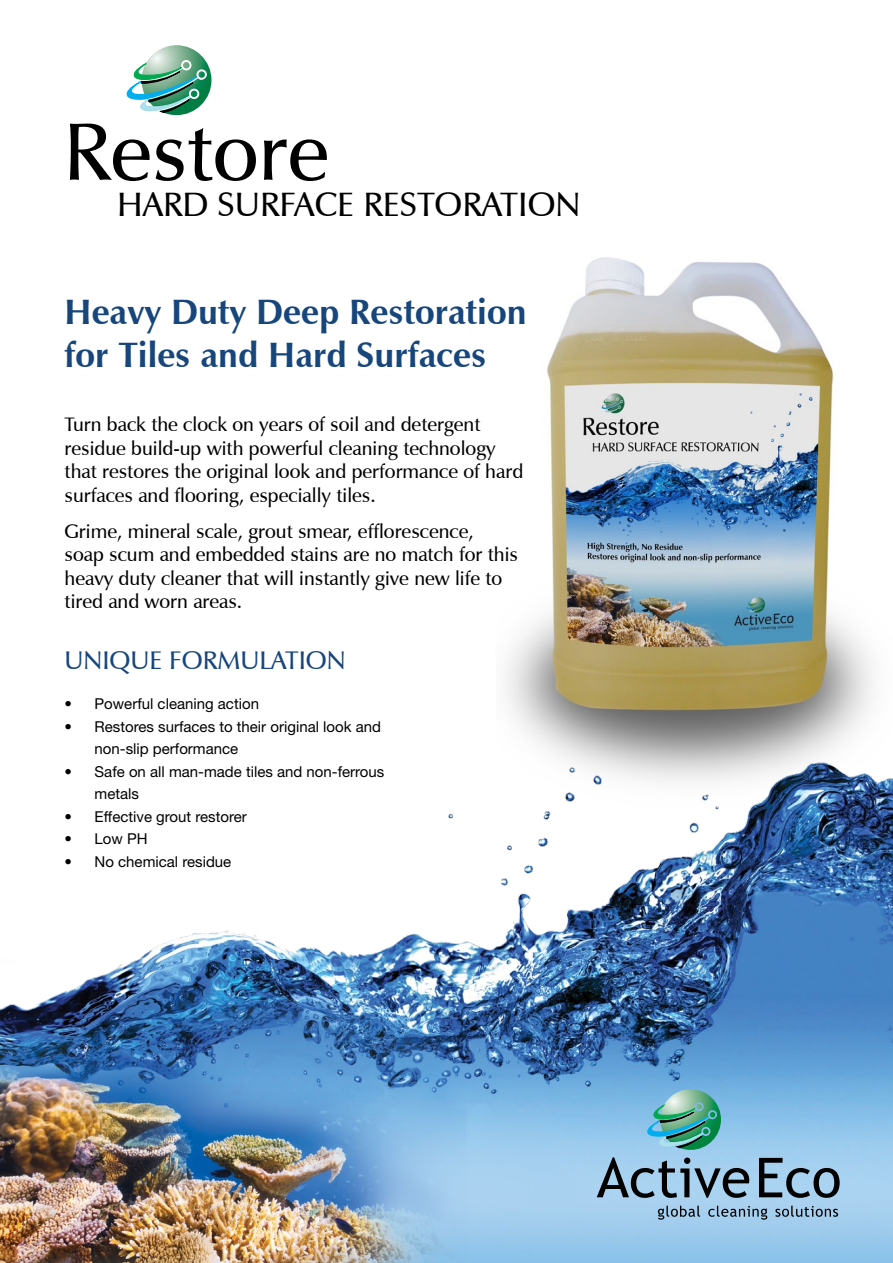
<style>
.page{position:relative;width:893px;height:1263px;background:#fff}
.page>*{position:absolute;margin:0;border:0;box-sizing:border-box;transform-origin:0 0}
.t1{font:600 82.35px "Zapf Humanist 601 BT";color:#000}
.t2{font:700 35.25px "Zapf Humanist 601 BT";color:#17467c}
.t3{font:600 33.75px "Zapf Humanist 601 BT";color:#000}
.t4{font:600 25.5px "Zapf Humanist 601 BT";color:#17467c}
.t5{font:600 19.5px/23.4px "Zapf Humanist 601 BT";color:#000}
.t6{font:15px/22.5px "Helvetica Neue LT Std";color:#000}
</style>
<div class="page">
<img style="left:511px;top:257px;width:359px;height:403px">
<img style="left:0;top:660px;width:893px;height:603px">
<svg style="left:645px;top:1089px;width:76px;height:61px;background:#61ada7"></svg>
<svg style="left:597px;top:1157px;width:152px;height:41px;background:#7795ab"></svg>
<svg style="left:759px;top:1158px;width:81px;height:40px;background:#6f8ba0"></svg>
<svg style="left:658px;top:1206px;width:42px;height:14px"></svg>
<svg style="left:708px;top:1206px;width:59px;height:14px"></svg>
<svg style="left:775px;top:1206px;width:63px;height:11px"></svg>
<img style="left:126px;top:45px;width:64px;height:70px">
<svg style="left:127px;top:48px;width:84px;height:65px"></svg>
<p class="t1" style="left:63px;top:101px;width:267px">Restore</p>
<p class="t3" style="left:117px;top:183px;width:465px">HARD SURFACE RESTORATION</p>
<p class="t2" style="left:65px;top:290px;width:464px">Heavy Duty Deep Restoration</p>
<p class="t2" style="left:65px;top:333px;width:423px">for Tiles and Hard Surfaces</p>
<p class="t5" style="left:65px;top:413px;width:460px">Turn back the clock on years of soil and detergent residue build-up with powerful cleaning technology that restores the original look and performance of hard surfaces and flooring, especially tiles.</p>
<p class="t5" style="left:65px;top:519px;width:455px">Grime, mineral scale, grout smear, efflorescence,<br>soap scum and embedded stains are no match for this heavy duty cleaner that will instantly give new life to tired and worn areas.</p>
<p class="t4" style="left:65px;top:644px;width:283px">UNIQUE FORMULATION</p>
<p class="t6" style="left:65px;top:692px;width:196px">• Powerful cleaning action</p>
<p class="t6" style="left:95px;top:715px;width:288px;text-indent:-30px">• Restores surfaces to their original look and non-slip performance</p>
<p class="t6" style="left:95px;top:760px;width:291px;text-indent:-30px">• Safe on all man-made tiles and non-ferrous metals</p>
<p class="t6" style="left:65px;top:805px;width:184px">• Effective grout restorer</p>
<p class="t6" style="left:65px;top:827px;width:85px">• Low PH</p>
<p class="t6" style="left:65px;top:850px;width:168px">• No chemical residue</p>
</div>
